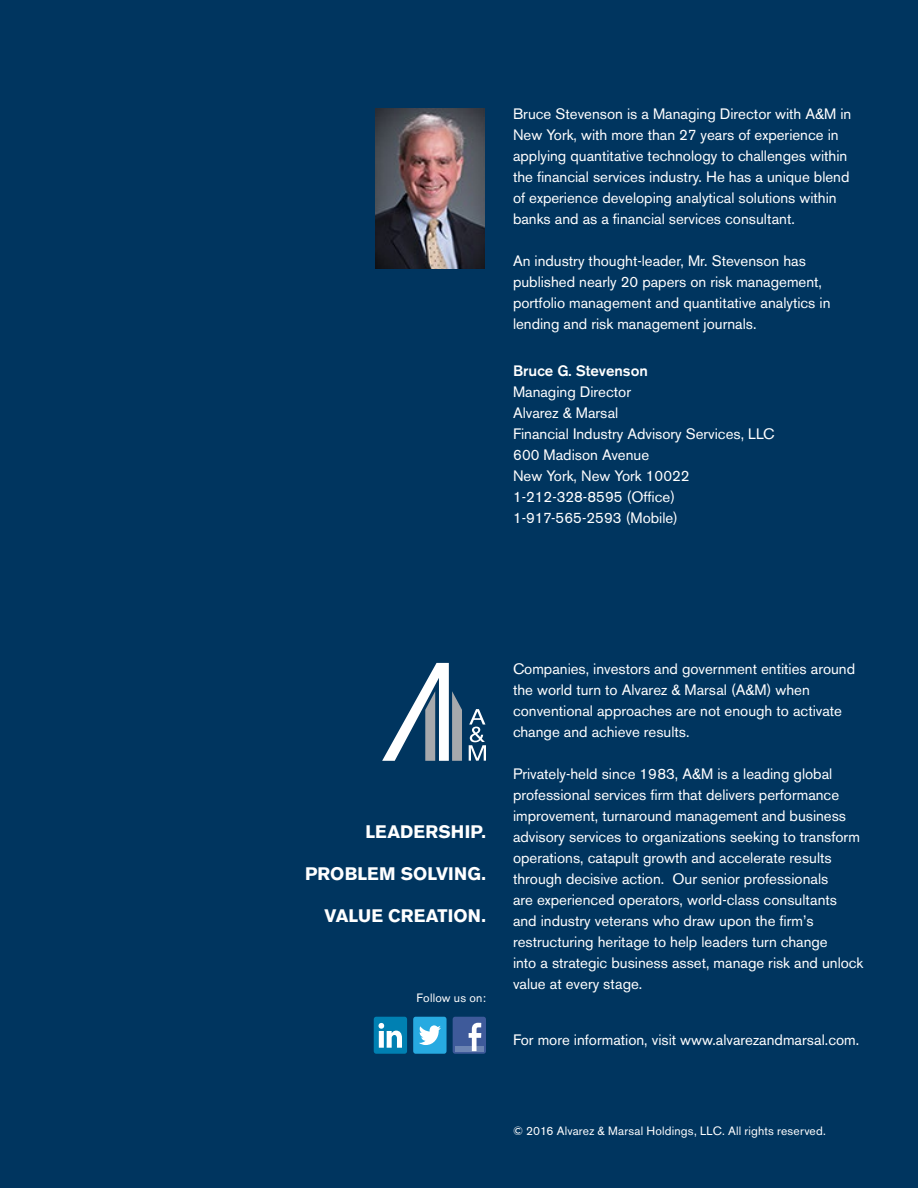
<style>
.page{position:relative;width:918px;height:1188px;background:#00355f}
.page>*{position:absolute;margin:0;border:0;box-sizing:border-box;transform-origin:0 0}
.t1{font:700 18px "Akzidenz Grotesk BE";letter-spacing:.005em;color:#fff}
.t2{font:15px/21px "Akzidenz Grotesk BE";color:#fff}
.t3{font:500 15px "Akzidenz Grotesk BE";color:#fff}
.t4{font:12px "Akzidenz Grotesk BE";letter-spacing:.015em;color:#fff}
</style>
<div class="page">
<svg style="left:469px;top:709px;width:17px;height:52px"></svg>
<svg style="left:382px;top:663px;width:80px;height:98px"></svg>
<div style="left:413px;top:1017px;width:34px;height:37px;background:#27aae1;border-radius:3px"></div>
<svg style="left:419px;top:1025px;width:22px;height:20px"></svg>
<div style="left:374px;top:1017px;width:33px;height:37px;background:#0080b2;border-radius:3px"></div>
<svg style="left:379px;top:1023px;width:23px;height:25px"></svg>
<div style="left:453px;top:1017px;width:33px;height:37px;background:#3e5a9a;border-radius:3px"></div>
<div style="left:455px;top:1046px;width:29px;height:5px;background:#6d85b3"></div>
<svg style="left:469px;top:1023px;width:12px;height:28px"></svg>
<img style="left:376px;top:108px;width:108px;height:161px">
<p class="t2" style="left:513px;top:104px;width:340px">Bruce Stevenson is a Managing Director with A&amp;M in New York, with more than 27 years of experience in applying quantitative technology to challenges within the financial services industry. He has a unique blend of experience developing analytical solutions within banks and as a financial services consultant.</p>
<p class="t2" style="left:513px;top:251px;width:319px">An industry thought-leader, Mr. Stevenson has published nearly 20 papers on risk management, portfolio management and quantitative analytics in lending and risk management journals.</p>
<p class="t3" style="left:513px;top:362px;width:136px">Bruce G. Stevenson</p>
<p class="t2" style="left:513px;top:382px;width:263px">Managing Director<br>Alvarez &amp; Marsal<br>Financial Industry Advisory Services, LLC<br>600 Madison Avenue<br>New York, New York 10022<br>1-212-328-8595 (Office)<br>1-917-565-2593 (Mobile)</p>
<p class="t1" style="left:365px;top:822px;width:122px">LEADERSHIP.</p>
<p class="t1" style="left:305px;top:864px;width:182px">PROBLEM SOLVING.</p>
<p class="t1" style="left:325px;top:906px;width:163px">VALUE CREATION.</p>
<p class="t4" style="left:417px;top:991px;width:71px">Follow us on:</p>
<p class="t2" style="left:513px;top:658px;width:344px">Companies, investors and government entities around the world turn to Alvarez &amp; Marsal (A&amp;M) when conventional approaches are not enough to activate change and achieve results.</p>
<p class="t2" style="left:513px;top:763px;width:352px">Privately-held since 1983, A&amp;M is a leading global professional services firm that delivers performance improvement, turnaround management and business advisory services to organizations seeking to transform operations, catapult growth and accelerate results through decisive action. Our senior professionals<br>are experienced operators, world-class consultants and industry veterans who draw upon the firm’s restructuring heritage to help leaders turn change<br>into a strategic business asset, manage risk and unlock value at every stage.</p>
<p class="t2" style="left:513px;top:1029px;width:348px">For more information, visit www.alvarezandmarsal.com.</p>
<p class="t4" style="left:513px;top:1123px;width:314px">© 2016 Alvarez &amp; Marsal Holdings, LLC. All rights reserved.</p>
</div>
